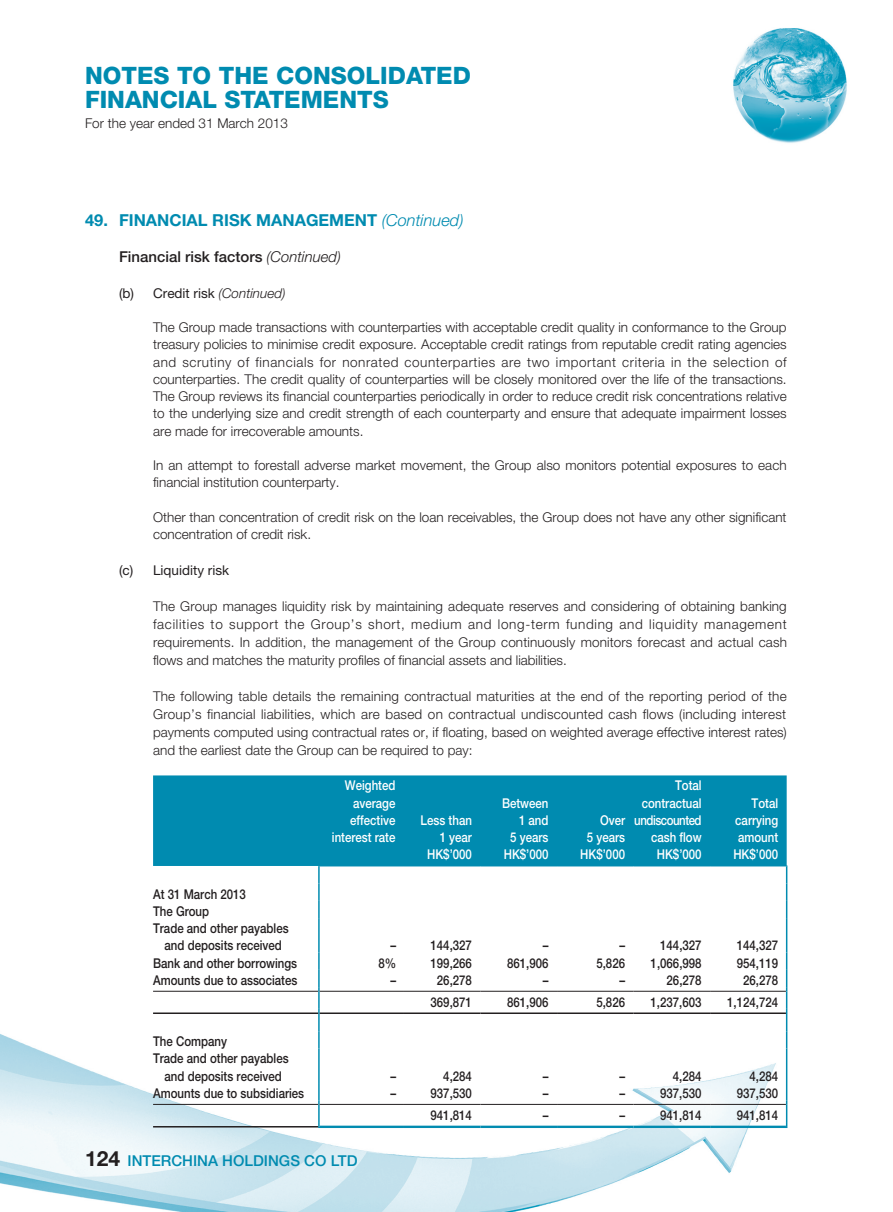
<style>
.page{position:relative;width:893px;height:1212px;background:#fff}
.page>*{position:absolute;margin:0;border:0;box-sizing:border-box;transform-origin:0 0}
.t1{font:800 24px "Helvetica Neue LT Std";color:#008bb0}
.t2{font:700 16.5px "Helvetica Neue LT Std";color:#008bb0}
.t3{font:500 15px "Helvetica Neue LT Std";color:#231f20}
.t4{font:500 15px "Helvetica Neue LT Std";color:#008bb0}
.t5{font:300 13.5px/17.2px "Helvetica Neue LT Std";color:#231f20;text-align:justify}
.t6{font:500 13.5px "Helvetica Neue LT Std";color:#231f20;scale:.85 1}
.t7{font:500 13.5px/17.2px "Helvetica Neue LT Std";color:#fff;text-align:right;scale:.85 1}
.t8{font:13.5px "Helvetica Neue LT Std";color:#231f20}
.s1{font-weight:300;font-style:italic}
.s2{font-weight:700;font-size:21px;color:#231f20}
</style>
<div class="page">
<img style="left:0;top:28px;width:847px;height:1184px">
<div style="left:153px;top:775px;width:634px;height:91px;background:#008bb0"></div>
<hr style="left:318px;top:865px;width:86px;height:1px;background:#008bb0">
<hr style="left:404px;top:865px;width:76px;height:1px;background:#008bb0">
<hr style="left:480px;top:865px;width:77px;height:1px;background:#008bb0">
<hr style="left:557px;top:865px;width:77px;height:1px;background:#008bb0">
<hr style="left:634px;top:865px;width:76px;height:1px;background:#008bb0">
<hr style="left:710px;top:865px;width:77px;height:1px;background:#008bb0">
<hr style="left:318px;top:1127px;width:86px;height:1px;background:#008bb0">
<hr style="left:404px;top:1127px;width:76px;height:1px;background:#008bb0">
<hr style="left:480px;top:1127px;width:77px;height:1px;background:#008bb0">
<hr style="left:557px;top:1127px;width:77px;height:1px;background:#008bb0">
<hr style="left:634px;top:1127px;width:76px;height:1px;background:#008bb0">
<hr style="left:710px;top:1127px;width:77px;height:1px;background:#008bb0">
<svg style="left:318px;top:866px;width:2px;height:52px"></svg>
<hr style="left:318px;top:918px;width:2px;height:34px;background:#008bb0">
<hr style="left:318px;top:1048px;width:2px;height:35px;background:#008bb0">
<hr style="left:786px;top:1048px;width:1px;height:35px;background:#008bb0">
<svg style="left:318px;top:1083px;width:2px;height:44px"></svg>
<svg style="left:786px;top:1083px;width:1px;height:44px"></svg>
<svg style="left:318px;top:952px;width:2px;height:96px"></svg>
<svg style="left:786px;top:952px;width:1px;height:96px"></svg>
<svg style="left:786px;top:866px;width:1px;height:52px"></svg>
<hr style="left:786px;top:918px;width:1px;height:34px;background:#008bb0">
<hr style="left:153px;top:991px;width:165px;height:1px;background:#231f20">
<hr style="left:320px;top:991px;width:84px;height:1px;background:#231f20">
<hr style="left:404px;top:991px;width:76px;height:1px;background:#231f20">
<hr style="left:480px;top:991px;width:77px;height:1px;background:#231f20">
<hr style="left:557px;top:991px;width:77px;height:1px;background:#231f20">
<hr style="left:634px;top:991px;width:76px;height:1px;background:#231f20">
<hr style="left:710px;top:991px;width:76px;height:1px;background:#231f20">
<hr style="left:153px;top:1012px;width:165px;height:2px;background:#231f20">
<hr style="left:320px;top:1012px;width:84px;height:2px;background:#231f20">
<hr style="left:404px;top:1012px;width:76px;height:2px;background:#231f20">
<hr style="left:480px;top:1012px;width:77px;height:2px;background:#231f20">
<hr style="left:557px;top:1012px;width:77px;height:2px;background:#231f20">
<hr style="left:634px;top:1012px;width:76px;height:2px;background:#231f20">
<hr style="left:710px;top:1012px;width:76px;height:2px;background:#231f20">
<hr style="left:153px;top:1104px;width:165px;height:1px;background:#231f20">
<hr style="left:320px;top:1104px;width:84px;height:1px;background:#231f20">
<hr style="left:404px;top:1104px;width:76px;height:1px;background:#231f20">
<hr style="left:480px;top:1104px;width:77px;height:1px;background:#231f20">
<hr style="left:557px;top:1104px;width:77px;height:1px;background:#231f20">
<hr style="left:634px;top:1104px;width:76px;height:1px;background:#231f20">
<hr style="left:710px;top:1104px;width:76px;height:1px;background:#231f20">
<hr style="left:153px;top:1126px;width:165px;height:1px;background:#231f20">
<hr style="left:320px;top:1125px;width:84px;height:2px;background:#008bb0">
<hr style="left:404px;top:1125px;width:76px;height:2px;background:#008bb0">
<hr style="left:480px;top:1125px;width:77px;height:2px;background:#008bb0">
<hr style="left:557px;top:1125px;width:77px;height:2px;background:#008bb0">
<hr style="left:634px;top:1125px;width:76px;height:2px;background:#008bb0">
<hr style="left:710px;top:1125px;width:76px;height:2px;background:#008bb0">
<h1 class="t1" style="left:85px;top:61px;width:36px">NOTES</h1>
<h1 class="t1" style="left:177px;top:61px;width:136px">TO THE CONSO</h1>
<h1 class="t1" style="left:366px;top:61px;width:31px">LIDATED</h1>
<h1 class="t1" style="left:85px;top:85px;width:31px">FINANCIA</h1>
<h1 class="t1" style="left:202px;top:85px;width:56px">L STATEMENTS</h1>
<p class="t5" style="left:85px;top:114px;width:204px">For the year ended 31 March 2013</p>
<p class="t2" style="left:85px;top:210px;width:380px">49. FINANCIAL RISK MANAGEMENT <span class="s1">(Continued)</span></p>
<p class="t3" style="left:119px;top:248px;width:224px">Financial risk factors <span class="s1">(Continued)</span></p>
<p class="t8" style="left:119px;top:285px;width:168px">(b) Credit risk <span class="s1">(Continued)</span></p>
<p class="t5" style="left:153px;top:318px;width:635px">The Group made transactions with counterparties with acceptable credit quality in conformance to the Group treasury policies to minimise credit exposure. Acceptable credit ratings from reputable credit rating agencies and scrutiny of financials for nonrated counterparties are two important criteria in the selection of counterparties. The credit quality of counterparties will be closely monitored over the life of the transactions.<br>The Group reviews its financial counterparties periodically in order to reduce credit risk concentrations relative to the underlying size and credit strength of each counterparty and ensure that adequate impairment losses are made for irrecoverable amounts.</p>
<p class="t5" style="left:153px;top:456px;width:635px">In an attempt to forestall adverse market movement, the Group also monitors potential exposures to each financial institution counterparty.</p>
<p class="t5" style="left:153px;top:508px;width:635px">Other than concentration of credit risk on the loan receivables, the Group does not have any other significant concentration of credit risk.</p>
<p class="t8" style="left:119px;top:562px;width:112px">(c) Liquidity risk</p>
<p class="t5" style="left:153px;top:597px;width:635px;line-height:18px">The Group manages liquidity risk by maintaining adequate reserves and considering of obtaining banking facilities to support the Group’s short, medium and long-term funding and liquidity management requirements. In addition, the management of the Group continuously monitors forecast and actual cash flows and matches the maturity profiles of financial assets and liabilities.</p>
<p class="t5" style="left:153px;top:687px;width:635px;line-height:18px">The following table details the remaining contractual maturities at the end of the reporting period of the Group’s financial liabilities, which are based on contractual undiscounted cash flows (including interest payments computed using contractual rates or, if floating, based on weighted average effective interest rates) and the earliest date the Group can be required to pay:</p>
<p class="t7" style="left:332px;top:777px;width:76px">Weighted average effective interest rate</p>
<p class="t7" style="left:634px;top:777px;width:81px">Total contractual undiscounted cash flow</p>
<p class="t7" style="left:502px;top:794px;width:56px">Between<br>1 and<br>5 years</p>
<p class="t7" style="left:735px;top:794px;width:52px;text-align:justify;text-indent:16px">Total carrying amount</p>
<p class="t7" style="left:587px;top:811px;width:47px">Over<br>5 years</p>
<p class="t7" style="left:421px;top:811px;width:62px">Less than<br>1 year</p>
<p class="t7" style="left:427px;top:846px;width:54px">HK$’000</p>
<p class="t7" style="left:504px;top:846px;width:54px">HK$’000</p>
<p class="t7" style="left:580px;top:846px;width:54px">HK$’000</p>
<p class="t7" style="left:657px;top:846px;width:54px">HK$’000</p>
<p class="t7" style="left:733px;top:846px;width:54px">HK$’000</p>
<p class="t6" style="left:153px;top:886px;width:111px">At 31 March 2013</p>
<p class="t6" style="left:153px;top:903px;width:68px">The Group</p>
<p class="t6" style="left:153px;top:920px;width:161px">Trade and other payables</p>
<p class="t6" style="left:165px;top:937px;width:140px">and deposits received</p>
<p class="t6" style="left:390px;top:937px;width:8px">–</p>
<p class="t6" style="left:431px;top:937px;width:50px">144,327</p>
<p class="t6" style="left:543px;top:937px;width:8px">–</p>
<p class="t6" style="left:619px;top:937px;width:8px">–</p>
<p class="t6" style="left:660px;top:937px;width:50px">144,327</p>
<p class="t6" style="left:737px;top:937px;width:50px">144,327</p>
<p class="t6" style="left:153px;top:955px;width:171px">Bank and other borrowings</p>
<p class="t6" style="left:378px;top:955px;width:23px">8%</p>
<p class="t6" style="left:431px;top:955px;width:50px">199,266</p>
<p class="t6" style="left:507px;top:955px;width:50px">861,906</p>
<p class="t6" style="left:596px;top:955px;width:35px">5,826</p>
<p class="t6" style="left:651px;top:955px;width:62px">1,066,998</p>
<p class="t6" style="left:737px;top:955px;width:50px">954,119</p>
<p class="t6" style="left:153px;top:972px;width:171px">Amounts due to associates</p>
<p class="t6" style="left:390px;top:972px;width:8px">–</p>
<p class="t6" style="left:437px;top:972px;width:43px">26,278</p>
<p class="t6" style="left:543px;top:972px;width:8px">–</p>
<p class="t6" style="left:619px;top:972px;width:8px">–</p>
<p class="t6" style="left:667px;top:972px;width:43px">26,278</p>
<p class="t6" style="left:743px;top:972px;width:43px">26,278</p>
<p class="t6" style="left:430px;top:994px;width:50px">369,871</p>
<p class="t6" style="left:507px;top:994px;width:50px">861,906</p>
<p class="t6" style="left:596px;top:994px;width:35px">5,826</p>
<p class="t6" style="left:651px;top:994px;width:62px">1,237,603</p>
<p class="t6" style="left:727px;top:994px;width:62px">1,124,724</p>
<p class="t6" style="left:153px;top:1033px;width:89px">The Company</p>
<p class="t6" style="left:153px;top:1050px;width:161px">Trade and other payables</p>
<p class="t6" style="left:165px;top:1068px;width:140px">and deposits received</p>
<p class="t6" style="left:390px;top:1068px;width:8px">–</p>
<p class="t6" style="left:443px;top:1068px;width:35px">4,284</p>
<p class="t6" style="left:543px;top:1068px;width:8px">–</p>
<p class="t6" style="left:619px;top:1068px;width:8px">–</p>
<p class="t6" style="left:673px;top:1068px;width:35px">4,284</p>
<p class="t6" style="left:749px;top:1068px;width:35px">4,284</p>
<p class="t6" style="left:153px;top:1085px;width:179px">Amounts due to subsidiaries</p>
<p class="t6" style="left:390px;top:1085px;width:8px">–</p>
<p class="t6" style="left:430px;top:1085px;width:50px">937,530</p>
<p class="t6" style="left:543px;top:1085px;width:8px">–</p>
<p class="t6" style="left:619px;top:1085px;width:8px">–</p>
<p class="t6" style="left:660px;top:1085px;width:50px">937,530</p>
<p class="t6" style="left:737px;top:1085px;width:50px">937,530</p>
<p class="t6" style="left:430px;top:1107px;width:50px">941,814</p>
<p class="t6" style="left:543px;top:1107px;width:8px">–</p>
<p class="t6" style="left:619px;top:1107px;width:8px">–</p>
<p class="t6" style="left:660px;top:1107px;width:50px">941,814</p>
<p class="t6" style="left:737px;top:1107px;width:50px">941,814</p>
<p class="t4" style="left:85px;top:1151px;width:274px"><span class="s2">124</span> INTERCHINA HOLDINGS CO LTD</p>
</div>
